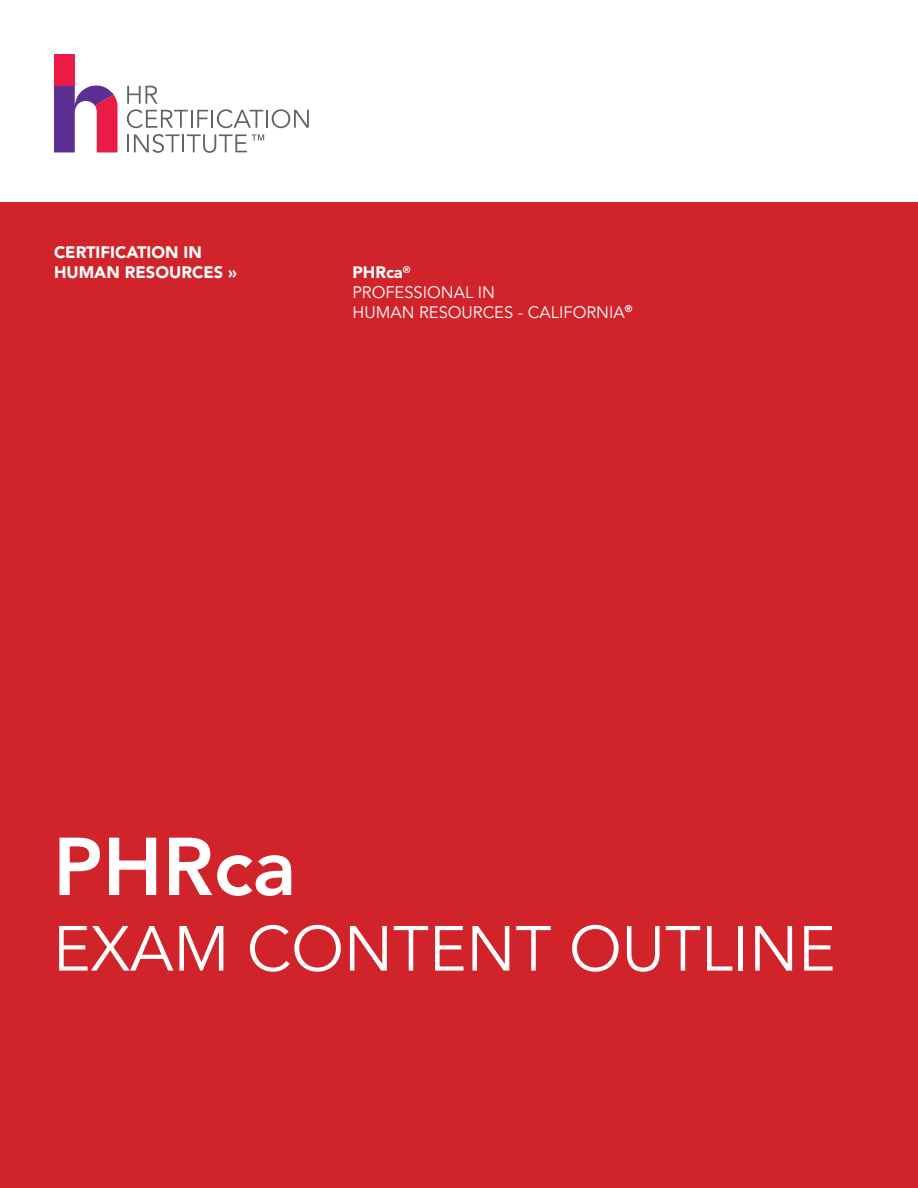
<style>
.page{position:relative;width:918px;height:1188px;background:#fff}
.page>*{position:absolute;margin:0;border:0;box-sizing:border-box;transform-origin:0 0}
.t1{font:800 81px "Avenir LT Std";color:#fff}
.t2{font:63px "Avenir LT Std";color:#fff}
.t3{font:16.5px/19.8px "Avenir LT Std";color:#fff}
.t4{font:900 16.5px/19.8px "Avenir LT Std";color:#fff}
.s1{font-weight:900}
</style>
<div class="page">
<svg style="left:54px;top:85px;width:64px;height:67px"></svg>
<div style="left:54px;top:54px;width:21px;height:32px;background:#ec1b45"></div>
<svg style="left:127px;top:86px;width:182px;height:42px"></svg>
<svg style="left:127px;top:134px;width:137px;height:19px"></svg>
<div style="left:0;top:202px;width:918px;height:986px;background:#d1232a"></div>
<p class="t4" style="left:54px;top:243px;width:185px">CERTIFICATION IN<br>HUMAN RESOURCES »</p>
<p class="t3" style="left:352px;top:263px;width:144px"><span class="s1">PHRca</span><sup>®<br></sup>PROFESSIONAL IN</p>
<p class="t3" style="left:352px;top:303px;width:281px">HUMAN RESOURCES - CALIFORNIA<sup>®</sup></p>
<p class="t1" style="left:53px;top:819px;width:245px">PHRca</p>
<p class="t2" style="left:53px;top:913px;width:784px">EXAM CONTENT OUTLINE</p>
</div>
